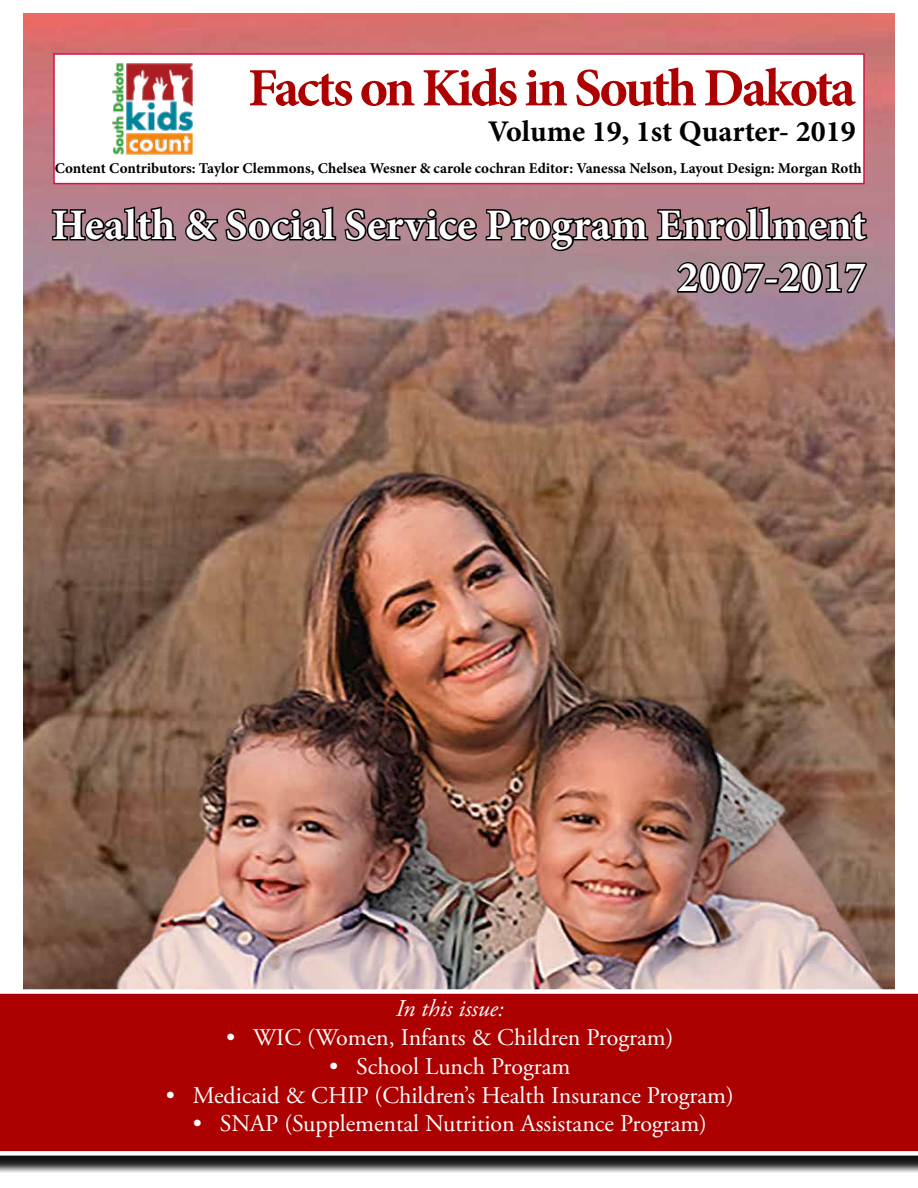
<style>
.page{position:relative;width:918px;height:1188px;background:#fff}
.page>*{position:absolute;margin:0;border:0;box-sizing:border-box;transform-origin:0 0}
.t1{font:700 54px "Minion Pro";letter-spacing:-.05em;color:#ad0000}
.t2{font:700 43.5px/52.2px "Minion Pro";color:#fff;text-align:right}
.t3{font:700 30px "Minion Pro";color:#000}
.t4{font:24px "Adobe Garamond Pro";color:#fff}
.t5{font:italic 24px "Adobe Garamond Pro";color:#fff}
.t6{font:700 15px "Minion Pro";letter-spacing:-.005em;color:#000}
</style>
<div class="page">
<img style="left:23px;top:13px;width:872px;height:976px">
<div style="left:53px;top:53px;width:812px;height:131px;background:#fff;border:2px solid #d31245"></div>
<div style="left:0;top:992px;width:918px;height:182px;background:#000;opacity:.75"></div>
<div style="left:0;top:989px;width:918px;height:167px;background:#ad0000"></div>
<img style="left:112px;top:63px;width:81px;height:92px">
<svg style="left:50px;top:204px;width:128px;height:39px;background:#684d54"></svg>
<svg style="left:184px;top:204px;width:686px;height:49px;background:#7e5d64"></svg>
<svg style="left:675px;top:260px;width:194px;height:35px;background:#635056"></svg>
<h1 class="t1" style="left:248px;top:50px;width:609px">Facts on Kids in South Dakota</h1>
<p class="t3" style="left:488px;top:111px;width:370px">Volume 19, 1st Quarter- 2019</p>
<p class="t6" style="left:55px;top:157px;width:809px">Content Contributors: Taylor Clemmons, Chelsea Wesner &amp; carole cochran Editor: Vanessa Nelson, Layout Design: Morgan Roth</p>
<h2 class="t2" style="left:52px;top:198px;width:816px">Health &amp; Social Service Program Enrollment<br>2007-2017</h2>
<p class="t5" style="left:396px;top:994px;width:110px">In this issue:</p>
<p class="t4" style="left:226px;top:1023px;width:449px">• WIC (Women, Infants &amp; Children Program)</p>
<p class="t4" style="left:329px;top:1052px;width:243px">• School Lunch Program</p>
<p class="t4" style="left:166px;top:1081px;width:570px">• Medicaid &amp; CHIP (Children’s Health Insurance Program)</p>
<p class="t4" style="left:193px;top:1109px;width:516px">• SNAP (Supplemental Nutrition Assistance Program)</p>
</div>
